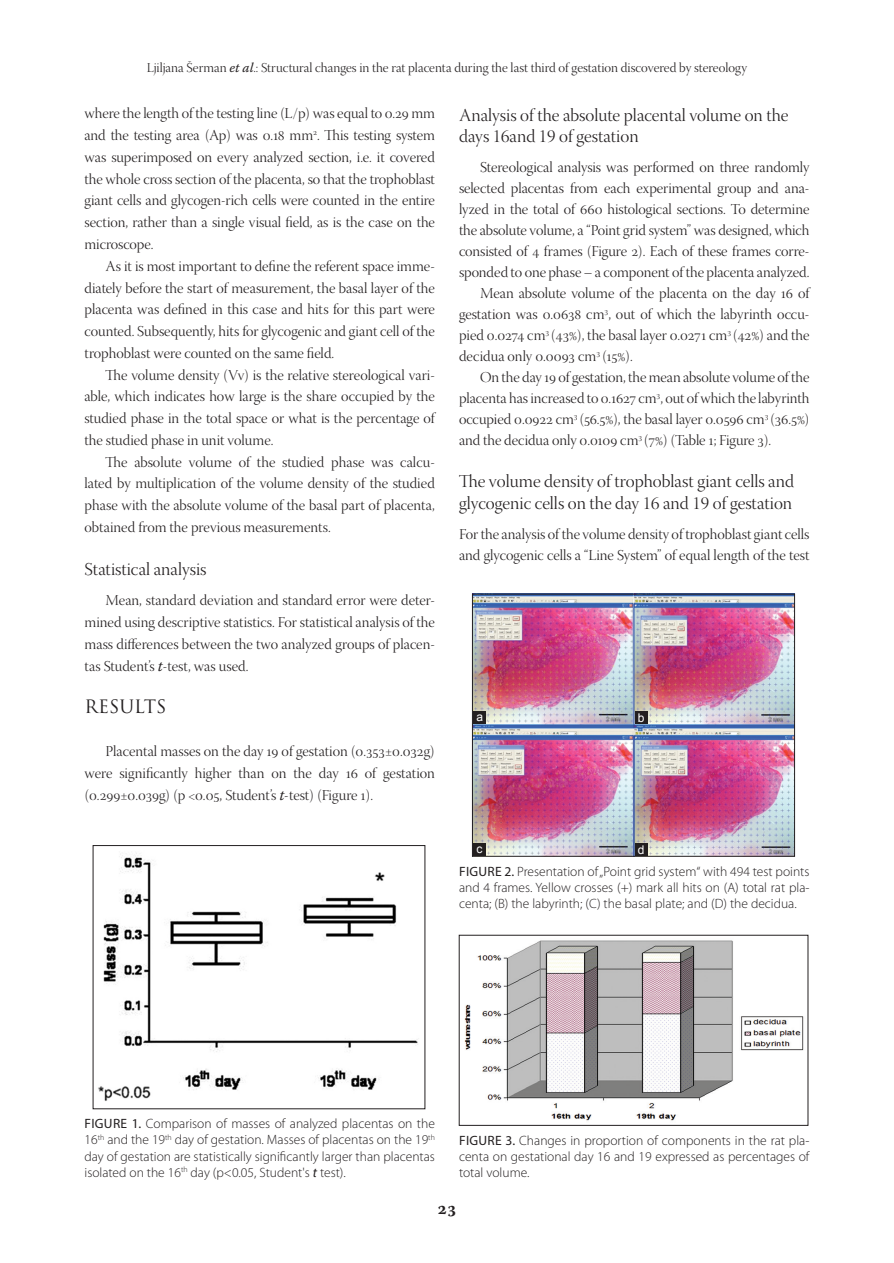
<style>
.page{position:relative;width:894px;height:1263px;background:#fff}
.page>*{position:absolute;margin:0;border:0;box-sizing:border-box;transform-origin:0 0}
.t1{font:18px/21px "Warnock Pro Light Disp";color:#231f20}
.t2{font:18px "Trajan Pro";color:#231f20}
.RF{font:600 18px "Warnock Pro";color:#231f20}
.TX{font:15px/21.8px "Warnock Pro Light Disp";color:#231f20;text-align:justify}
.TXFL{font:15px/21px "Warnock Pro Light Disp";color:#231f20}
.FGC{font:300 13.5px/16.2px "Myriad Pro";color:#231f20;text-align:justify}
.t3{font:13.5px "Warnock Pro Light Disp";color:#231f20}
.LABEL{font:12px "Arial";color:#fff}
.s1{font-family:"Warnock Pro";font-style:italic}
.s2{font-weight:400}
.s3{font-weight:400;font-style:italic}
</style>
<div class="page">
<img style="left:98px;top:853px;width:320px;height:248px">
<img style="left:464px;top:940px;width:340px;height:181px">
<div style="left:459px;top:935px;width:348px;height:190px;border:1px solid #231f20"></div>
<img style="left:474px;top:596px;width:318px;height:258px">
<div style="left:472px;top:594px;width:322px;height:262px;border:1px solid #231f20"></div>
<div style="left:634px;top:843px;width:13px;height:12px;background:#231f20"></div>
<div style="left:473px;top:843px;width:12px;height:13px;background:#231f20"></div>
<div style="left:634px;top:711px;width:13px;height:13px;background:#231f20"></div>
<div style="left:473px;top:711px;width:13px;height:13px;background:#231f20"></div>
<p class="t3" style="left:147px;top:61px;width:601px">Ljiljana Šerman <span class="s1">et al</span>.: Structural changes in the rat placenta during the last third of gestation discovered by stereology</p>
<p class="TX" style="left:84px;top:104px;width:352px">where the length of the testing line (L/p) was equal to 0.29 mm and the testing area (Ap) was 0.18 mm<sup>2</sup>. This testing system was superimposed on every analyzed section, i.e. it covered the whole cross section of the placenta, so that the trophoblast giant cells and glycogen-rich cells were counted in the entire section, rather than a single visual field, as is the case on the microscope.</p>
<p class="TX" style="left:84px;top:256px;width:352px;text-indent:21px">As it is most important to define the referent space imme&shy;diately before the start of measurement, the basal layer of the placenta was defined in this case and hits for this part were counted. Subsequently, hits for glycogenic and giant cell of the trophoblast were counted on the same field.</p>
<p class="TX" style="left:84px;top:365px;width:352px;text-indent:21px">The volume density (Vv) is the relative stereological vari&shy;able, which indicates how large is the share occupied by the studied phase in the total space or what is the percentage of the studied phase in unit volume.</p>
<p class="TX" style="left:84px;top:452px;width:352px;text-indent:21px">The absolute volume of the studied phase was calcu&shy;lated by multiplication of the volume density of the studied phase with the absolute volume of the basal part of placenta, obtained from the previous measurements.</p>
<h2 class="t1" style="left:84px;top:560px;width:123px">Statistical analysis</h2>
<p class="TX" style="left:84px;top:591px;width:352px;text-indent:21px">Mean, standard deviation and standard error were deter&shy;mined using descriptive statistics. For statistical analysis of the mass differences between the two analyzed groups of placen&shy;tas Student’s <span class="s1">t</span>-test, was used.</p>
<h1 class="t2" style="left:84px;top:695px;width:83px">RESULTS</h1>
<p class="TX" style="left:84px;top:742px;width:352px;text-indent:21px">Placental masses on the day 19 of gestation (0.353±0.032g) were significantly higher than on the day 16 of gestation (0.299±0.039g) (p &lt;0.05, Student’s <span class="s1">t</span>-test) (Figure 1).</p>
<h2 class="t1" style="left:459px;top:106px;width:331px">Analysis of the absolute placental volume on the days 16and 19 of gestation</h2>
<p class="TX" style="left:459px;top:158px;width:352px;line-height:21px;text-indent:21px">Stereological analysis was performed on three randomly selected placentas from each experimental group and ana&shy;lyzed in the total of 660 histological sections. To determine the absolute volume, a “Point grid system” was designed, which consisted of 4 frames (Figure 2). Each of these frames corre&shy;sponded to one phase – a component of the placenta analyzed.</p>
<p class="TX" style="left:459px;top:284px;width:352px;line-height:21px;text-indent:21px">Mean absolute volume of the placenta on the day 16 of gestation was 0.0638 cm<sup>3</sup>, out of which the labyrinth occu&shy;pied 0.0274 cm<sup>3</sup> (43%), the basal layer 0.0271 cm<sup>3</sup> (42%) and the decidua only 0.0093 cm<sup>3</sup> (15%).</p>
<p class="TX" style="left:459px;top:368px;width:352px;line-height:21px;text-indent:21px">On the day 19 of gestation, the mean absolute volume of the placenta has increased to 0.1627 cm<sup>3</sup>, out of which the labyrinth occupied 0.0922 cm<sup>3</sup> (56.5%), the basal layer 0.0596 cm<sup>3</sup> (36.5%) and the decidua only 0.0109 cm<sup>3</sup> (7%) (Table 1; Figure 3).</p>
<h2 class="t1" style="left:459px;top:473px;width:336px">The volume density of trophoblast giant cells and glycogenic cells on the day 16 and 19 of gestation</h2>
<p class="TXFL" style="left:459px;top:524px;width:352px">For the analysis of the volume density of trophoblast giant cells and glycogenic cells a “Line System” of equal length of the test</p>
<p class="LABEL" style="left:476px;top:708px;width:8px">a</p>
<p class="LABEL" style="left:637px;top:709px;width:8px">b</p>
<p class="LABEL" style="left:476px;top:840px;width:7px">c</p>
<p class="LABEL" style="left:637px;top:841px;width:8px">d</p>
<p class="FGC" style="left:459px;top:863px;width:352px"><span class="s2">FIGURE 2.</span> Presentation of „Point grid system“ with 494 test points and 4 frames. Yellow crosses (+) mark all hits on (A) total rat pla&shy;centa; (B) the labyrinth; (C) the basal plate; and (D) the decidua.</p>
<p class="FGC" style="left:84px;top:1115px;width:352px"><span class="s2">FIGURE 1.</span> Comparison of masses of analyzed placentas on the 16<sup>th</sup> and the 19<sup>th</sup> day of gestation. Masses of placentas on the 19<sup>th </sup>day of gestation are statistically significantly larger than placentas isolated on the 16<sup>th</sup> day (p&lt;0.05, Student's <span class="s3">t</span> test).</p>
<p class="FGC" style="left:459px;top:1132px;width:352px"><span class="s2">FIGURE 3.</span> Changes in proportion of components in the rat pla&shy;centa on gestational day 16 and 19 expressed as percentages of total volume.</p>
<p class="RF" style="left:437px;top:1197px;width:20px">23</p>
</div>
